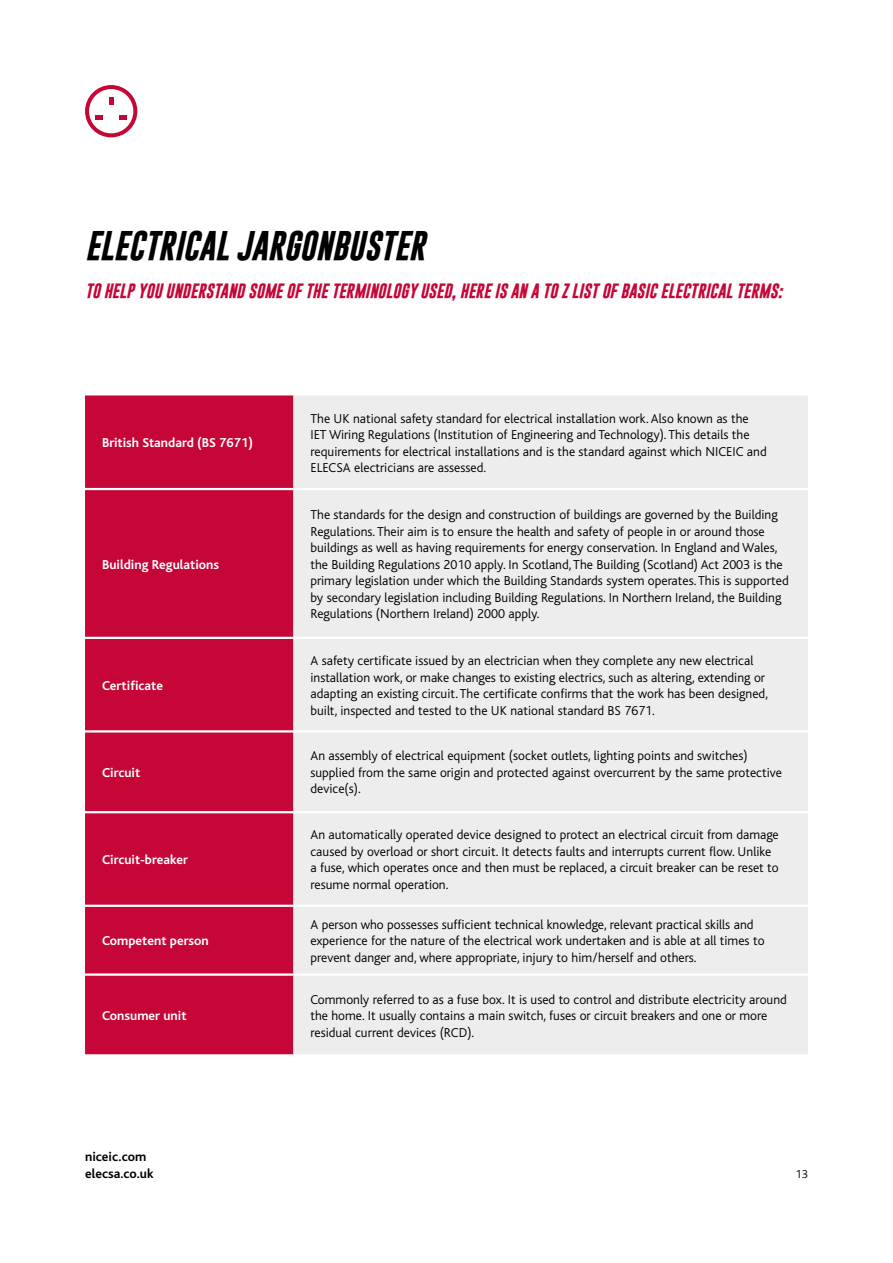
<style>
.page{position:relative;width:893px;height:1263px;background:#fff}
.page>*{position:absolute;margin:0;border:0;box-sizing:border-box;transform-origin:0 0}
.t1{font:italic 700 30px "Gobold";color:#000}
.t2{font:italic 700 15px "Gobold";color:#c50637}
.t3{font:300 13.5px/16.5px "Bliss";color:#000}
.t4{font:700 13.5px "Bliss";color:#fff}
.t5{font:700 13.5px/16.5px "Bliss";color:#000}
.t6{font:300 12px "Bliss";color:#000}
</style>
<div class="page">
<div style="left:85px;top:395px;width:208px;height:659px;background:#c50637"></div>
<div style="left:293px;top:395px;width:515px;height:659px;background:#ededed"></div>
<hr style="left:85px;top:488px;width:208px;height:2px;background:#fff">
<hr style="left:293px;top:488px;width:515px;height:2px;background:#fff">
<hr style="left:85px;top:637px;width:208px;height:2px;background:#fff">
<hr style="left:293px;top:637px;width:515px;height:2px;background:#fff">
<hr style="left:85px;top:730px;width:208px;height:2px;background:#fff">
<hr style="left:293px;top:730px;width:515px;height:2px;background:#fff">
<hr style="left:85px;top:811px;width:208px;height:2px;background:#fff">
<hr style="left:293px;top:811px;width:515px;height:2px;background:#fff">
<hr style="left:85px;top:905px;width:208px;height:2px;background:#fff">
<hr style="left:293px;top:905px;width:515px;height:2px;background:#fff">
<hr style="left:85px;top:973px;width:208px;height:3px;background:#fff">
<hr style="left:293px;top:973px;width:515px;height:3px;background:#fff">
<svg style="left:85px;top:85px;width:52px;height:52px"></svg>
<h1 class="t1" style="left:85px;top:226px;width:341px">ELECTRICAL JARGONBUSTER</h1>
<p class="t2" style="left:85px;top:281px;width:699px">TO HELP YOU UNDERSTAND SOME OF THE TERMINOLOGY USED, HERE IS AN A TO Z LIST OF BASIC ELECTRICAL TERMS:</p>
<p class="t4" style="left:102px;top:436px;width:152px">British Standard (BS 7671)</p>
<p class="t4" style="left:102px;top:557px;width:119px">Building Regulations</p>
<p class="t4" style="left:102px;top:678px;width:63px">Certificate</p>
<p class="t4" style="left:102px;top:765px;width:40px">Circuit</p>
<p class="t4" style="left:102px;top:853px;width:88px">Circuit-breaker</p>
<p class="t4" style="left:102px;top:934px;width:108px">Competent person</p>
<p class="t4" style="left:102px;top:1009px;width:86px">Consumer unit</p>
<p class="t5" style="left:85px;top:1149px;width:70px">niceic.com elecsa.co.uk</p>
<p class="t3" style="left:310px;top:410px;width:458px">The UK national safety standard for electrical installation work. Also known as the IET Wiring Regulations (Institution of Engineering and Technology). This details the requirements for electrical installations and is the standard against which NICEIC and ELECSA electricians are assessed.</p>
<p class="t3" style="left:310px;top:507px;width:480px">The standards for the design and construction of buildings are governed by the Building Regulations. Their aim is to ensure the health and safety of people in or around those buildings as well as having requirements for energy conservation. In England and Wales, the Building Regulations 2010 apply. In Scotland, The Building (Scotland) Act 2003 is the primary legislation under which the Building Standards system operates. This is supported by secondary legislation including Building Regulations. In Northern Ireland, the Building Regulations (Northern Ireland) 2000 apply.</p>
<p class="t3" style="left:310px;top:653px;width:459px">A safety certificate issued by an electrician when they complete any new electrical installation work, or make changes to existing electrics, such as altering, extending or adapting an existing circuit. The certificate confirms that the work has been designed, built, inspected and tested to the UK national standard BS 7671.</p>
<p class="t3" style="left:310px;top:748px;width:473px">An assembly of electrical equipment (socket outlets, lighting points and switches) supplied from the same origin and protected against overcurrent by the same protective device(s).</p>
<p class="t3" style="left:310px;top:827px;width:470px">An automatically operated device designed to protect an electrical circuit from damage caused by overload or short circuit. It detects faults and interrupts current flow. Unlike a fuse, which operates once and then must be replaced, a circuit breaker can be reset to resume normal operation.</p>
<p class="t3" style="left:310px;top:916px;width:456px">A person who possesses sufficient technical knowledge, relevant practical skills and experience for the nature of the electrical work undertaken and is able at all times to prevent danger and, where appropriate, injury to him/herself and others.</p>
<p class="t3" style="left:310px;top:991px;width:478px">Commonly referred to as a fuse box. It is used to control and distribute electricity around the home. It usually contains a main switch, fuses or circuit breakers and one or more residual current devices (RCD).</p>
<p class="t6" style="left:796px;top:1168px;width:14px">13</p>
</div>
